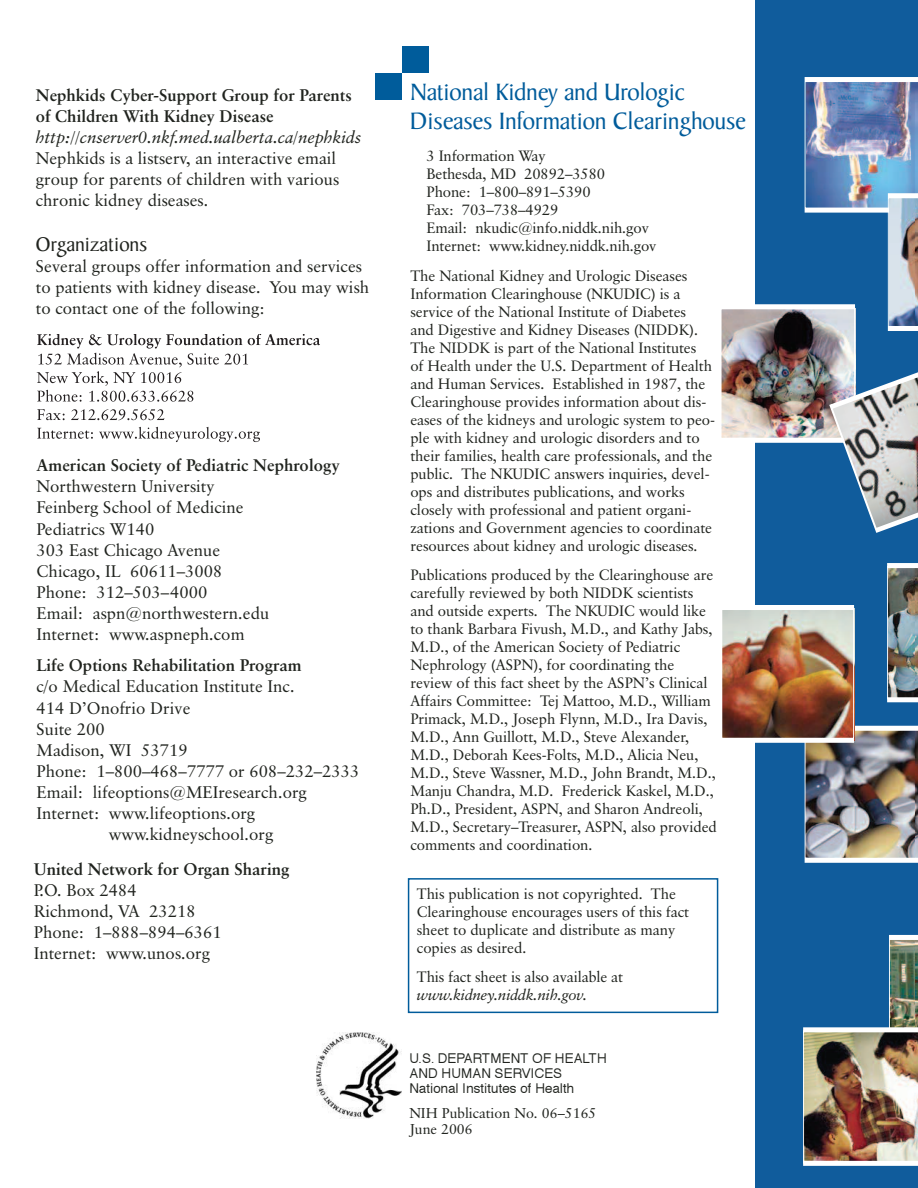
<style>
.page{position:relative;width:918px;height:1188px;background:#fff}
.page>*{position:absolute;margin:0;border:0;box-sizing:border-box;transform-origin:0 0}
.t1{font:25.5px/28.5px "Baker Signet+GBLSDP";letter-spacing:-.01em;color:#005c9b}
.t2{font:21.3px "Baker Signet+ZOGHJU+QQACID";color:#20231e}
.t3{font:16.8px/21.1px "Classical Garamond BT Roman+BNIOJR+CMJSBZ";color:#20231e}
.t4{font:16.8px/21.1px "Classical Garamond BT Roman+XAMONE+UXGOIX";color:#20231e}
.t5{font:16.8px "Classical Garamond BT Bold+FSQBHY+ABAKZP";color:#20231e}
.t6{font:16.8px/21.1px "Classical Garamond BT Roman+WGSYNH+ISXAQG";color:#20231e}
.t7{font:16.8px/21.1px "Classical Garamond BT Bold+HTIITW+TLNOLB";color:#20231e}
.t8{font:16.8px "Classical Garamond BT Italic+QVNUJD+JIRMXQ";color:#20231e}
.t9{font:16.8px "Classical Garamond BT Bold+MXCFEA+CPEFOH";color:#20231e}
.t10{font:15px/18px "Classical Garamond BT Roman+YQUIQA";letter-spacing:-.005em;color:#20231e}
.t11{font:15px "Classical Garamond BT Italic+XVFYNE";letter-spacing:-.005em;color:#20231e}
.t12{font:14.25px/15.8px "Classical Garamond BT Roman+YQUIQA";color:#20231e}
.t13{font:13.5px/15px "Helvetica+T42+VNDNZF";color:#20231e}
</style>
<div class="page">
<img style="left:316px;top:1032px;width:86px;height:87px">
<div style="left:402px;top:46px;width:27px;height:27px;background:#005c9b"></div>
<div style="left:375px;top:73px;width:27px;height:27px;background:#005c9b"></div>
<div style="left:408px;top:878px;width:310px;height:135px;border:2px solid #005c9b"></div>
<svg style="left:37px;top:335px;width:283px;height:67px"></svg>
<svg style="left:37px;top:409px;width:28px;height:11px"></svg>
<svg style="left:71px;top:409px;width:93px;height:11px"></svg>
<svg style="left:37px;top:428px;width:56px;height:11px"></svg>
<svg style="left:99px;top:427px;width:161px;height:15px"></svg>
<div style="left:756px;top:0;width:162px;height:1188px;background:#105c9c"></div>
<img style="left:723px;top:309px;width:130px;height:129px">
<div style="left:720px;top:306px;width:136px;height:135px;border:2px solid #fff"></div>
<img style="left:804px;top:727px;width:114px;height:134px">
<img style="left:887px;top:564px;width:31px;height:137px">
<img style="left:804px;top:78px;width:114px;height:252px">
<img style="left:828px;top:356px;width:90px;height:177px">
<img style="left:724px;top:609px;width:128px;height:129px">
<div style="left:721px;top:606px;width:134px;height:135px;border:2px solid #fff"></div>
<img style="left:803px;top:936px;width:115px;height:228px">
<p class="t7" style="left:36px;top:86px;width:318px">Nephkids Cyber-Support Group for Parents of Children With Kidney Disease</p>
<p class="t8" style="left:36px;top:131px;width:327px">http://cnserver0.nkf.med.ualberta.ca/nephkids</p>
<p class="t4" style="left:36px;top:149px;width:305px">Nephkids is a listserv, an interactive email group for parents of children with various chronic kidney diseases.</p>
<h2 class="t2" style="left:36px;top:236px;width:113px">Organizations</h2>
<p class="t4" style="left:36px;top:257px;width:335px">Several groups offer information and services to patients with kidney disease. You may wish to contact one of the following:</p>
<p class="t5" style="left:37px;top:459px;width:305px">American Society of Pediatric Nephrology</p>
<p class="t3" style="left:37px;top:477px;width:234px">Northwestern University<br>Feinberg School of Medicine<br>Pediatrics W140<br>303 East Chicago Avenue<br>Chicago, IL 60611–3008<br>Phone: 312–503–4000<br>Email: aspn@northwestern.edu<br>Internet: www.aspneph.com</p>
<p class="t5" style="left:37px;top:659px;width:267px">Life Options Rehabilitation Program</p>
<p class="t3" style="left:37px;top:677px;width:260px">c/o Medical Education Institute Inc.</p>
<p class="t3" style="left:37px;top:698px;width:155px">414 D’Onofrio Drive</p>
<p class="t3" style="left:37px;top:720px;width:70px">Suite 200</p>
<p class="t3" style="left:37px;top:741px;width:153px">Madison, WI 53719</p>
<p class="t3" style="left:37px;top:762px;width:325px">Phone: 1–800–468–7777 or 608–232–2333</p>
<p class="t3" style="left:37px;top:783px;width:272px">Email: lifeoptions@MEIresearch.org</p>
<p class="t3" style="left:37px;top:804px;width:220px">Internet: www.lifeoptions.org</p>
<p class="t3" style="left:109px;top:825px;width:166px">www.kidneyschool.org</p>
<p class="t9" style="left:34px;top:862px;width:257px">United Network for Organ Sharing</p>
<p class="t6" style="left:34px;top:881px;width:190px">P.O. Box 2484<br>Richmond, VA 23218<br>Phone: 1–888–894–6361<br>Internet: www.unos.org</p>
<h1 class="t1" style="left:410px;top:81px;width:337px">National Kidney and Urologic<br>Diseases Information Clearinghouse</h1>
<p class="t10" style="left:427px;top:148px;width:232px">3 Information Way<br>Bethesda, MD 20892–3580<br>Phone: 1–800–891–5390<br>Fax: 703–738–4929<br>Email: nkudic@info.niddk.nih.gov<br>Internet: www.kidney.niddk.nih.gov</p>
<p class="t10" style="left:410px;top:268px;width:306px">The National Kidney and Urologic Diseases Information Clearinghouse (NKUDIC) is a service of the National Institute of Diabetes<br>and Digestive and Kidney Diseases (NIDDK).<br>The NIDDK is part of the National Institutes<br>of Health under the U.S. Department of Health and Human Services. Established in 1987, the Clearinghouse provides information about dis&shy;eases of the kidneys and urologic system to peo&shy;ple with kidney and urologic disorders and to their families, health care professionals, and the public. The NKUDIC answers inquiries, devel&shy;ops and distributes publications, and works closely with professional and patient organi&shy;zations and Government agencies to coordinate resources about kidney and urologic diseases.</p>
<p class="t10" style="left:410px;top:567px;width:308px">Publications produced by the Clearinghouse are carefully reviewed by both NIDDK scientists and outside experts. The NKUDIC would like to thank Barbara Fivush, M.D., and Kathy Jabs, M.D., of the American Society of Pediatric Nephrology (ASPN), for coordinating the review of this fact sheet by the ASPN’s Clinical Affairs Committee: Tej Mattoo, M.D., William Primack, M.D., Joseph Flynn, M.D., Ira Davis, M.D., Ann Guillott, M.D., Steve Alexander, M.D., Deborah Kees-Folts, M.D., Alicia Neu, M.D., Steve Wassner, M.D., John Brandt, M.D., Manju Chandra, M.D. Frederick Kaskel, M.D., Ph.D., President, ASPN, and Sharon Andreoli, M.D., Secretary–Treasurer, ASPN, also provided comments and coordination.</p>
<p class="t10" style="left:417px;top:886px;width:274px">This publication is not copyrighted. The Clearinghouse encourages users of this fact sheet to duplicate and distribute as many copies as desired.</p>
<p class="t10" style="left:417px;top:969px;width:208px">This fact sheet is also available at</p>
<p class="t11" style="left:417px;top:990px;width:172px">www.kidney.niddk.nih.gov.</p>
<p class="t13" style="left:409px;top:1052px;width:199px">U.S. DEPARTMENT OF HEALTH<br>AND HUMAN SERVICES<br>National Institutes of Health</p>
<p class="t12" style="left:409px;top:1106px;width:189px">NIH Publication No. 06–5165<br>June 2006</p>
</div>
